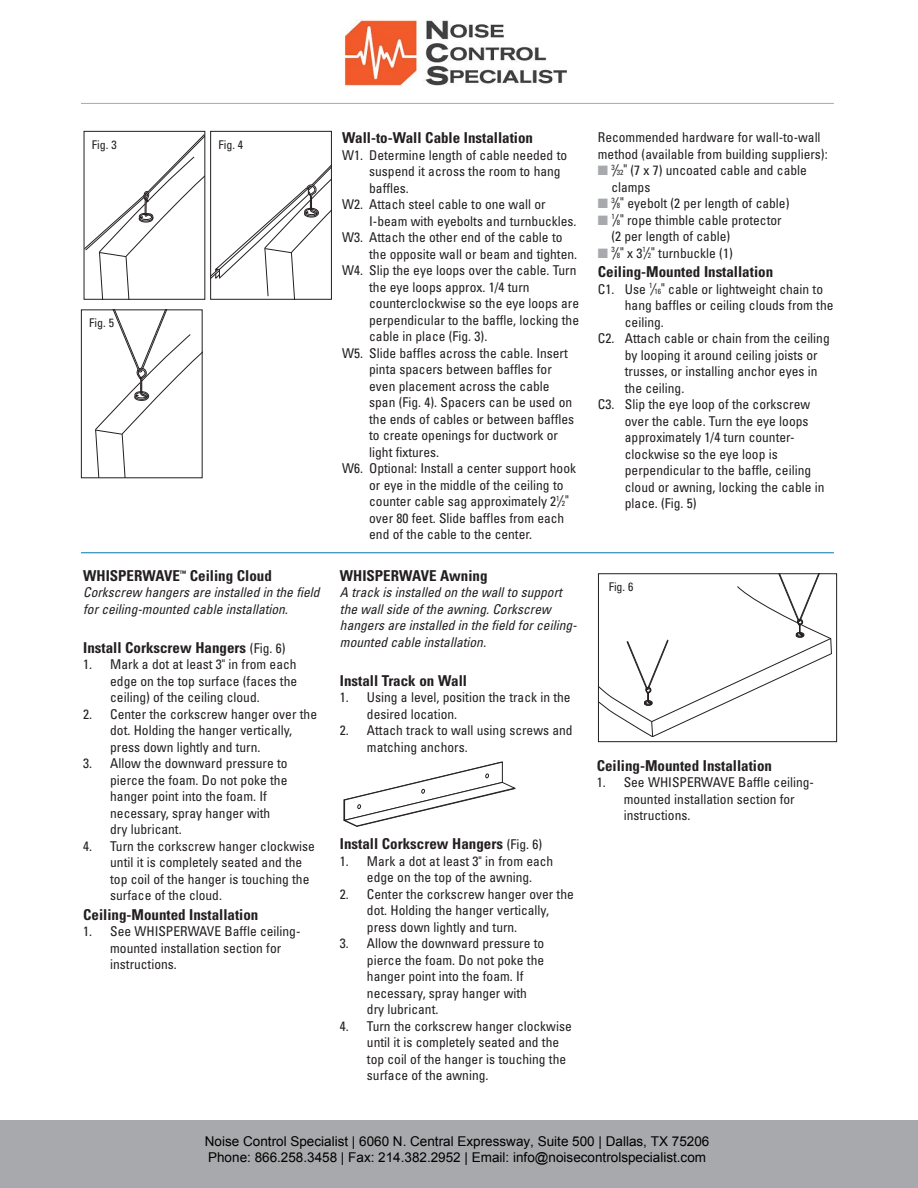
<style>
.page{position:relative;width:918px;height:1188px;background:#fff}
.page>*{position:absolute;margin:0;border:0;box-sizing:border-box;transform-origin:0 0}
.t1{font:700 condensed 15px "Univers";color:#231f20}
.t2{font:condensed 13.5px/16.5px "Univers";color:#231f20}
.t3{font:italic condensed 13.5px/16.5px "Univers";color:#231f20}
.t4{font:13.5px/16.2px "Arial";color:#000}
.t5{font:condensed 12px "Univers";color:#231f20}
.s1{font-weight:400;font-size:13.5px}
.s2{font-style:italic;font-size:15px}
.s3{font-size:7.5px}
.s4{font-size:15px}
.s5{color:#a7a9ac}
</style>
<div class="page">
<div style="left:0;top:1120px;width:918px;height:68px;background:#a7a9ac"></div>
<hr style="left:81px;top:103px;width:753px;height:1px;background:#a7a9ac">
<svg style="left:86px;top:135px;width:117px;height:163px"></svg>
<div style="left:84px;top:131px;width:121px;height:169px;border:1px solid #231f20"></div>
<svg style="left:212px;top:166px;width:118px;height:132px"></svg>
<div style="left:210px;top:131px;width:122px;height:169px;border:1px solid #231f20"></div>
<svg style="left:95px;top:311px;width:106px;height:165px"></svg>
<div style="left:81px;top:309px;width:122px;height:169px;border:1px solid #231f20"></div>
<hr style="left:81px;top:552px;width:753px;height:1px;background:#0078ae">
<svg style="left:600px;top:575px;width:232px;height:162px"></svg>
<div style="left:598px;top:573px;width:239px;height:169px;border:1px solid #231f20"></div>
<svg style="left:343px;top:762px;width:172px;height:65px"></svg>
<img style="left:344px;top:20px;width:223px;height:66px">
<p class="t5" style="left:92px;top:140px;width:26px">Fig. 3</p>
<p class="t5" style="left:218px;top:140px;width:26px">Fig. 4</p>
<p class="t5" style="left:89px;top:318px;width:26px">Fig. 5</p>
<p class="t1" style="left:83px;top:570px;width:190px">WHISPERWAVE<sup>™</sup> Ceiling Cloud</p>
<p class="t3" style="left:83px;top:586px;width:241px">Corkscrew hangers are installed in the field forceiling-mounted cable installation.</p>
<p class="t1" style="left:83px;top:642px;width:204px">Install Corkscrew Hangers <span class="s1">(Fig. 6)</span></p>
<p class="t2" style="left:110px;top:658px;width:188px;text-align:justify;text-indent:-27px">1. Mark a dot at least 3" in from each edge on the top surface (faces the ceiling) of the ceiling cloud.</p>
<p class="t2" style="left:110px;top:707px;width:208px;text-indent:-27px">2. Center the corkscrew hanger over the dot. Holding the hanger vertically, press down lightly and turn.</p>
<p class="t2" style="left:110px;top:756px;width:179px;text-indent:-27px">3. Allow the downward pressure to pierce the foam. Do not poke the hanger point into the foam. If necessary, spray hanger with dry lubricant.</p>
<p class="t2" style="left:110px;top:839px;width:206px;text-indent:-27px">4. Turn the corkscrew hanger clockwise until it is completely seated and the top coil of the hanger is touching the surface of the cloud.</p>
<p class="t1" style="left:83px;top:909px;width:177px">Ceiling-Mounted Installation</p>
<p class="t2" style="left:110px;top:925px;width:192px;text-indent:-27px">1. See WHISPERWAVE Baffle ceiling&shy;mounted installation section for instructions.</p>
<p class="t1" style="left:342px;top:132px;width:192px">Wall-to-Wall Cable Installation</p>
<p class="t2" style="left:342px;top:148px;width:226px">W1. Determine length of cable needed to</p>
<p class="t2" style="left:369px;top:164px;width:193px">suspend it across the room to hang</p>
<p class="t2" style="left:369px;top:181px;width:41px">baffles.</p>
<p class="t2" style="left:342px;top:197px;width:205px">W2. Attach steel cable to one wall or</p>
<p class="t2" style="left:369px;top:214px;width:209px">I-beam with eyebolts and turnbuckles.</p>
<p class="t2" style="left:342px;top:230px;width:222px">W3. Attach the other end of the cable to</p>
<p class="t2" style="left:369px;top:247px;width:209px">the opposite wall or beam and tighten.</p>
<p class="t2" style="left:342px;top:263px;width:236px">W4. Slip the eye loops over the cable. Turn</p>
<p class="t2" style="left:369px;top:280px;width:162px">the eye loops approx. 1/4 turn</p>
<p class="t2" style="left:369px;top:296px;width:211px">counterclockwise so the eye loops are</p>
<p class="t2" style="left:369px;top:313px;width:211px">perpendicular to the baffle, locking the</p>
<p class="t2" style="left:369px;top:329px;width:120px">cable in place (Fig. 3).</p>
<p class="t2" style="left:342px;top:346px;width:227px">W5. Slide baffles across the cable. Insert</p>
<p class="t2" style="left:369px;top:362px;width:184px">pinta spacers between baffles for</p>
<p class="t2" style="left:369px;top:379px;width:182px">even placement across the cable</p>
<p class="t2" style="left:369px;top:395px;width:204px">span (Fig. 4). Spacers can be used on</p>
<p class="t2" style="left:369px;top:412px;width:206px">the ends of cables or between baffles</p>
<p class="t2" style="left:369px;top:428px;width:190px">to create openings for ductwork or</p>
<p class="t2" style="left:369px;top:445px;width:72px">light fixtures.</p>
<p class="t2" style="left:342px;top:461px;width:235px">W6. Optional: Install a center support hook</p>
<p class="t2" style="left:369px;top:478px;width:196px">or eye in the middle of the ceiling to</p>
<p class="t2" style="left:369px;top:494px;width:201px">counter cable sag approximately 2<sup>1</sup><span class="s2">/</span><span class="s3">2</span><span class="s4">"</span></p>
<p class="t2" style="left:369px;top:511px;width:197px">over 80 feet. Slide baffles from each</p>
<p class="t2" style="left:369px;top:527px;width:164px">end of the cable to the center.</p>
<p class="t1" style="left:340px;top:570px;width:149px">WHISPERWAVE Awning</p>
<p class="t3" style="left:340px;top:586px;width:241px">A track is installed on the wallto support the wallside of the awning.Corkscrew hangers are installed in the field forceiling&shy;mounted cable installation.</p>
<p class="t1" style="left:340px;top:675px;width:129px">Install Track on Wall</p>
<p class="t2" style="left:367px;top:691px;width:205px;text-indent:-27px">1. Using a level, position the track in the desired location.</p>
<p class="t2" style="left:367px;top:724px;width:207px;text-indent:-27px">2. Attach track to wall using screws and matching anchors.</p>
<p class="t1" style="left:340px;top:839px;width:204px">Install Corkscrew Hangers <span class="s1">(Fig. 6)</span></p>
<p class="t2" style="left:340px;top:854px;width:215px;text-align:center">1. Mark a dot at least 3" in from each edge on the top of the awning.</p>
<p class="t2" style="left:367px;top:887px;width:208px;text-indent:-27px">2. Center the corkscrew hanger over the dot. Holding the hanger vertically, press down lightly and turn.</p>
<p class="t2" style="left:367px;top:936px;width:179px;text-indent:-27px">3. Allow the downward pressure to pierce the foam. Do not poke the hanger point into the foam. If necessary, spray hanger with dry lubricant.</p>
<p class="t2" style="left:367px;top:1019px;width:206px;text-indent:-27px">4. Turn the corkscrew hanger clockwise until it is completely seated and the top coil of the hanger is touching the surface of the awning.</p>
<p class="t2" style="left:598px;top:130px;width:231px">Recommended hardware for wall-to-wall method (available from building suppliers):</p>
<p class="t2" style="left:611px;top:163px;width:197px;text-indent:-13px"><span class="s5">■</span> <sup>3</sup><span class="s2">/</span><span class="s3">32</span><span class="s4">"</span> (7 x 7) uncoated cable and cable clamps</p>
<p class="t2" style="left:598px;top:196px;width:193px"><span class="s5">■</span> <sup>3</sup><span class="s2">/</span><span class="s3">8</span><span class="s4">"</span> eyebolt (2 per length of cable)</p>
<p class="t2" style="left:611px;top:213px;width:172px;text-indent:-13px"><span class="s5">■</span> <sup>1</sup><span class="s2">/</span><span class="s3">8</span><span class="s4">"</span> rope thimble cable protector (2 per length of cable)</p>
<p class="t2" style="left:598px;top:246px;width:136px"><span class="s5">■</span> <sup>3</sup><span class="s2">/</span><span class="s3">8</span><span class="s4">"</span> x 3<sup>1</sup><span class="s2">/</span><span class="s3">2</span><span class="s4">"</span> turnbuckle (1)</p>
<p class="t1" style="left:598px;top:266px;width:177px">Ceiling-Mounted Installation</p>
<p class="t2" style="left:598px;top:282px;width:227px">C1. Use <sup>1</sup><span class="s2">/</span><span class="s3">16</span><span class="s4">"</span> cable or lightweight chain to</p>
<p class="t2" style="left:625px;top:298px;width:210px">hang baffles or ceiling clouds from the</p>
<p class="t2" style="left:625px;top:315px;width:40px">ceiling.</p>
<p class="t2" style="left:598px;top:331px;width:233px">C2. Attach cable or chain from the ceiling</p>
<p class="t2" style="left:625px;top:348px;width:194px">by looping it around ceiling joists or</p>
<p class="t2" style="left:625px;top:364px;width:194px">trusses, or installing anchor eyes in</p>
<p class="t2" style="left:625px;top:381px;width:61px">the ceiling.</p>
<p class="t2" style="left:598px;top:397px;width:214px">C3. Slip the eye loop of the corkscrew</p>
<p class="t2" style="left:625px;top:414px;width:185px">over the cable. Turn the eye loops</p>
<p class="t2" style="left:625px;top:430px;width:171px">approximately 1/4 turn counter-</p>
<p class="t2" style="left:625px;top:447px;width:154px">clockwise so the eye loop is</p>
<p class="t2" style="left:625px;top:463px;width:188px">perpendicular to the baffle, ceiling</p>
<p class="t2" style="left:625px;top:480px;width:201px">cloud or awning, locking the cable in</p>
<p class="t2" style="left:625px;top:496px;width:73px">place. (Fig. 5)</p>
<p class="t5" style="left:609px;top:582px;width:26px">Fig. 6</p>
<p class="t1" style="left:597px;top:760px;width:177px">Ceiling-Mounted Installation</p>
<p class="t2" style="left:624px;top:776px;width:192px;text-indent:-27px">1. See WHISPERWAVE Baffle ceiling&shy;mounted installation section for instructions.</p>
<p class="t4" style="left:205px;top:1133px;width:506px">Noise Control Specialist | 6060 N. Central Expressway, Suite 500 | Dallas, TX 75206<br>Phone: 866.258.3458 | Fax: 214.382.2952 | Email: info@noisecontrolspecialist.com</p>
</div>
